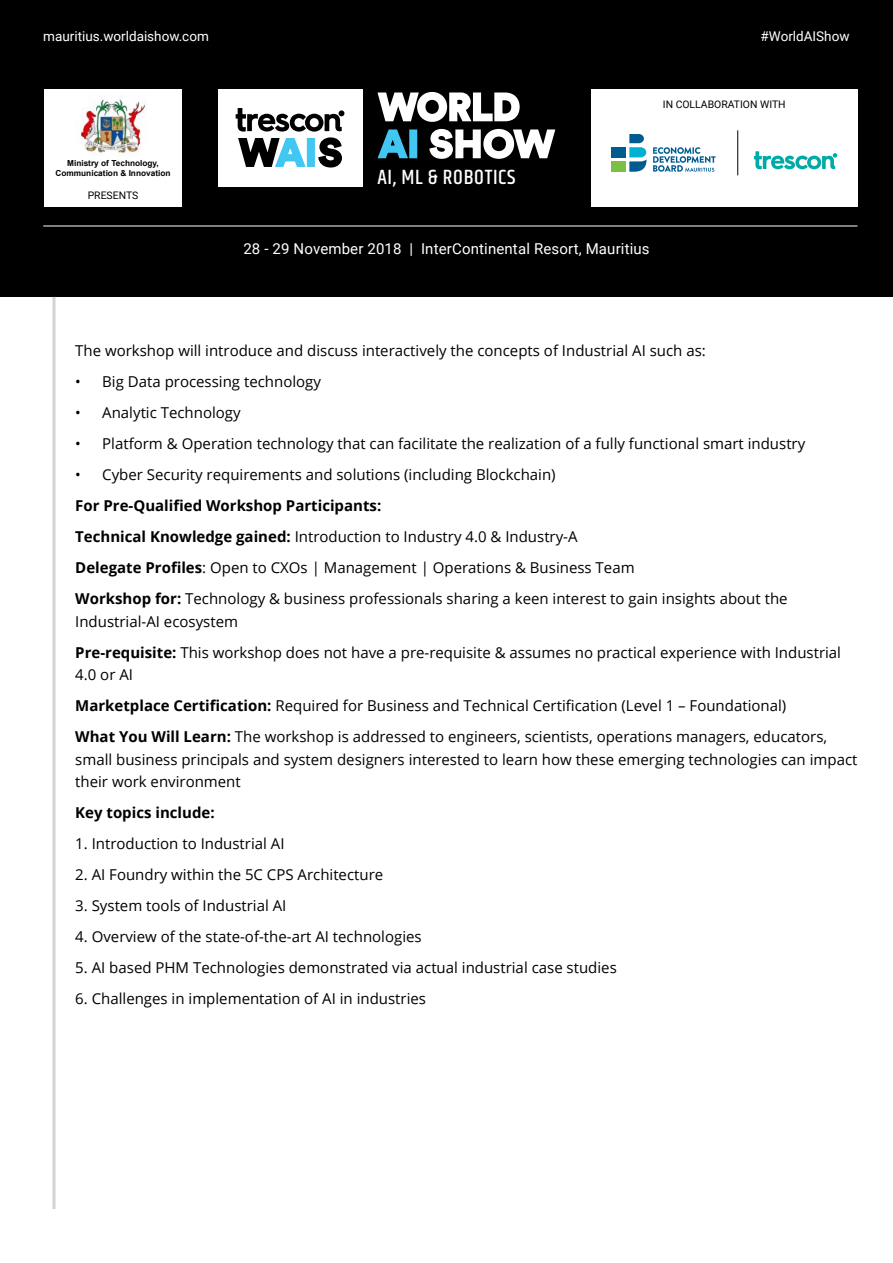
<style>
.page{position:relative;width:893px;height:1263px;background:#fff}
.page>*{position:absolute;margin:0;border:0;box-sizing:border-box;transform-origin:0 0}
.t1{font:500 21px "Khand";letter-spacing:.03em;color:#fff}
.t2{font:15px/31px "Open Sans";color:#000}
.t3{font:15px "Roboto";letter-spacing:.01em;color:#fff}
.t4{font:700 15px "Open Sans";color:#000}
.t5{font:13.5px "Roboto";color:#fff}
.t6{font:10.35px "Roboto";color:#000}
.t7{font:700 8.25px/9.9px "Arial";color:#000;text-align:center}
.s1{font-weight:700}
</style>
<div class="page">
<div style="left:0;top:0;width:893px;height:297px;background:#000"></div>
<div style="left:591px;top:89px;width:266px;height:118px;background:#fff"></div>
<div style="left:218px;top:89px;width:145px;height:97px;background:#fff"></div>
<svg style="left:377px;top:91px;width:179px;height:68px"></svg>
<svg style="left:236px;top:108px;width:108px;height:60px"></svg>
<hr style="left:43px;top:226px;width:814px;height:1px;background:#fff">
<hr style="left:737px;top:130px;width:1px;height:45px;background:#000">
<div style="left:611px;top:161px;width:14px;height:11px;background:#7ac143"></div>
<svg style="left:653px;top:147px;width:63px;height:25px"></svg>
<div style="left:611px;top:147px;width:14px;height:10px;background:#005c8f"></div>
<svg style="left:629px;top:134px;width:18px;height:38px"></svg>
<svg style="left:754px;top:151px;width:83px;height:18px"></svg>
<div style="left:44px;top:89px;width:138px;height:118px;background:#fff"></div>
<img style="left:81px;top:97px;width:65px;height:59px">
<hr style="left:53px;top:297px;width:3px;height:912px;background:#d1d3d4">
<p class="t5" style="left:43px;top:26px;width:167px">mauritius.worldaishow.com</p>
<p class="t5" style="left:761px;top:26px;width:90px">#WorldAIShow</p>
<p class="t7" style="left:55px;top:159px;width:117px">Ministry of Technology,<br>Communication &amp; Innovation</p>
<p class="t6" style="left:88px;top:188px;width:52px">PRESENTS</p>
<p class="t6" style="left:663px;top:97px;width:124px">IN COLLABORATION WITH</p>
<h1 class="t1" style="left:377px;top:164px;width:140px">AI, ML &amp; ROBOTICS</h1>
<p class="t3" style="left:243px;top:238px;width:408px">28 - 29 November 2018 | InterContinental Resort, Mauritius</p>
<p class="t2" style="left:75px;top:335px;width:632px">The workshop will introduce and discuss interactively the concepts of Industrial AI such as:</p>
<p class="t2" style="left:75px;top:366px;width:247px">• Big Data processing technology</p>
<p class="t2" style="left:75px;top:397px;width:167px">• Analytic Technology</p>
<p class="t2" style="left:75px;top:428px;width:732px">• Platform &amp; Operation technology that can facilitate the realization of a fully functional smart industry</p>
<p class="t2" style="left:75px;top:459px;width:482px">• Cyber Security requirements and solutions (including Blockchain)</p>
<p class="t2" style="left:75px;top:490px;width:714px"><span class="s1">For Pre-Qualified Workshop Participants:<br>Technical Knowledge gained:</span> Introduction to Industry 4.0 &amp; Industry-A<br><span class="s1">Delegate Profiles</span>: Open to CXOs | Management | Operations &amp; Business Team<br><span class="s1">Workshop for:</span> Technology &amp; business professionals sharing a keen interest to gain insights about the</p>
<p class="t2" style="left:75px;top:605px;width:767px">Industrial-AI ecosystem<br><span class="s1">Pre-requisite:</span> This workshop does not have a pre-requisite &amp; assumes no practical experience with Industrial</p>
<p class="t2" style="left:75px;top:659px;width:753px">4.0 or AI<br><span class="s1">Marketplace Certification:</span> Required for Business and Technical Certification (Level 1 – Foundational)<br><span class="s1">What You Will Learn:</span> The workshop is addressed to engineers, scientists, operations managers, educators,</p>
<p class="t2" style="left:75px;top:747px;width:784px;line-height:22.5px">small business principals and system designers interested to learn how these emerging technologies can impact their work environment</p>
<p class="t4" style="left:75px;top:802px;width:141px">Key topics include:</p>
<p class="t2" style="left:75px;top:828px;width:211px">1. Introduction to Industrial AI</p>
<p class="t2" style="left:75px;top:859px;width:309px">2. AI Foundry within the 5C CPS Architecture</p>
<p class="t2" style="left:75px;top:890px;width:213px">3. System tools of Industrial AI</p>
<p class="t2" style="left:75px;top:921px;width:348px">4. Overview of the state-of-the-art AI technologies</p>
<p class="t2" style="left:75px;top:952px;width:543px">5. AI based PHM Technologies demonstrated via actual industrial case studies</p>
<p class="t2" style="left:75px;top:983px;width:352px">6. Challenges in implementation of AI in industries</p>
</div>
